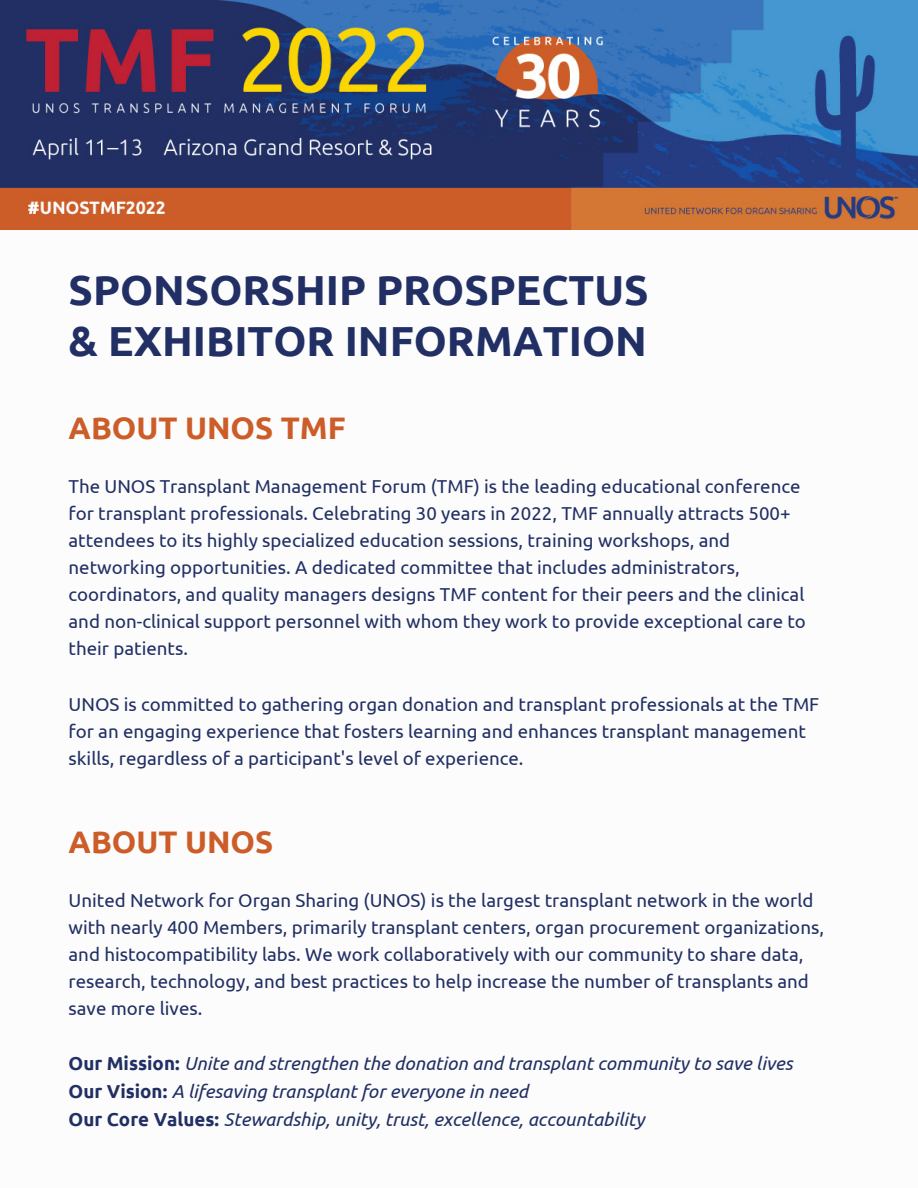
<style>
.page{position:relative;width:918px;height:1188px;background:#fff}
.page>*{position:absolute;margin:0;border:0;box-sizing:border-box;transform-origin:0 0}
.t1{font:700 42px/51.8px "Ubuntu";color:#212f64}
.t2{font:700 31.2px "Ubuntu";color:#cc5d28}
.t3{font:italic 18.75px "Ubuntu";color:#212f64}
.t4{font:18.6px/27px "Ubuntu";color:#212f64}
.s1{font-weight:700;font-style:normal}
</style>
<div class="page">
<img style="left:0;top:0;width:918px;height:230px">
<h1 class="t1" style="left:69px;top:263px;width:582px">SPONSORSHIP PROSPECTUS &amp; EXHIBITOR INFORMATION</h1>
<h2 class="t2" style="left:69px;top:410px;width:279px">ABOUT UNOS TMF</h2>
<p class="t4" style="left:69px;top:473px;width:739px">The UNOS Transplant Management Forum (TMF) is the leading educational conference for transplant professionals. Celebrating 30 years in 2022, TMF annually attracts 500+ attendees to its highly specialized education sessions, training workshops, and networking opportunities. A dedicated committee that includes administrators, coordinators, and quality managers designs TMF content for their peers and the clinical and non-clinical support personnel with whom they work to provide exceptional care to their patients.</p>
<p class="t4" style="left:69px;top:691px;width:752px">UNOS is committed to gathering organ donation and transplant professionals at the TMF for an engaging experience that fosters learning and enhances transplant management skills, regardless of a participant's level of experience.</p>
<h2 class="t2" style="left:69px;top:824px;width:206px">ABOUT UNOS</h2>
<p class="t4" style="left:69px;top:886px;width:757px">United Network for Organ Sharing (UNOS) is the largest transplant network in the world with nearly 400 Members, primarily transplant centers, organ procurement organizations, and histocompatibility labs. We work collaboratively with our community to share data, research, technology, and best practices to help increase the number of transplants and save more lives.</p>
<p class="t3" style="left:69px;top:1052px;width:725px"><span class="s1">Our Mission:</span> Unite and strengthen the donation and transplant community to save lives</p>
<p class="t3" style="left:69px;top:1080px;width:461px"><span class="s1">Our Vision:</span> A lifesaving transplant for everyone in need</p>
<p class="t3" style="left:69px;top:1109px;width:577px"><span class="s1">Our Core Values:</span> Stewardship, unity, trust, excellence, accountability</p>
</div>
